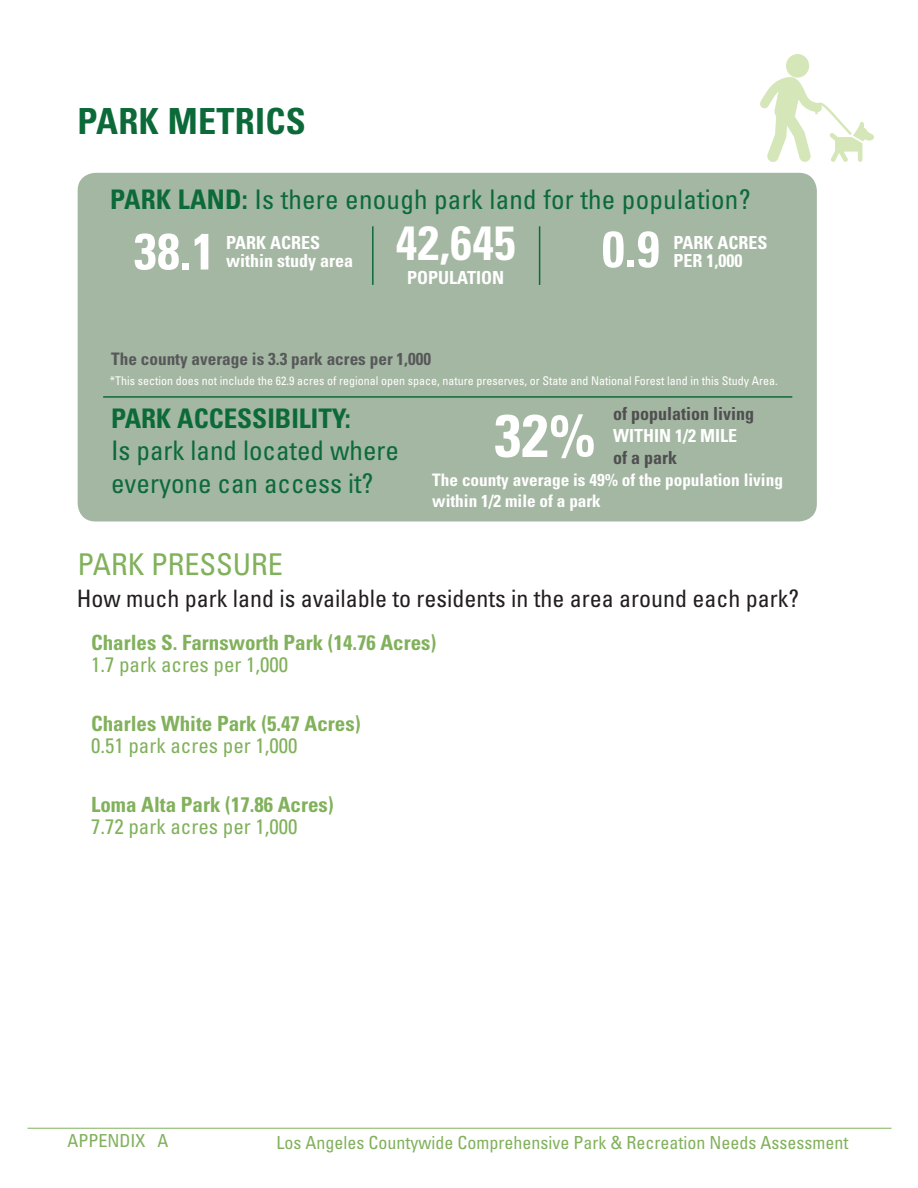
<style>
.page{position:relative;width:918px;height:1188px;background:#fff}
.page>*{position:absolute;margin:0;border:0;box-sizing:border-box;transform-origin:0 0}
.t1{font:700 condensed 60px "Univers LT Std";color:#fff}
.t2{font:700 condensed 51px "Univers LT Std";color:#fff}
.t3{font:700 condensed 48px "Univers LT Std";color:#fff}
.t4{font:700 condensed 36px "Univers LT Std";letter-spacing:.01em;color:#0c6a39}
.t5{font:condensed 30px "Univers LT Std";color:#81b15b}
.t6{font:condensed 27px/32.4px "Univers LT Std";color:#0c6a39}
.t7{font:700 condensed 27px "Univers LT Std";color:#0c6a39}
.t8{font:condensed 24px "Univers LT Std";color:#231f20}
.t9{font:700 condensed 21px "Univers LT Std";color:#81b15b}
.t10{font:condensed 21px "Univers LT Std";color:#81b15b}
.t11{font:700 condensed 18px/18px "Univers LT Std";color:#fff}
.t12{font:condensed 18px "Univers LT Std";color:#81b15b}
.t13{font:700 condensed 18px "Univers LT Std";color:#4f4f51}
.t14{font:condensed 18px "Univers";color:#81b15b}
.t15{font:700 condensed 17.25px/20.7px "Univers LT Std";color:#fff}
.t16{font:700 condensed 17.25px "Univers LT Std";color:#57585a}
.t17{font:condensed 12px "Univers LT Std";color:#fff}
.s1{font-weight:700}
</style>
<div class="page">
<hr style="left:28px;top:1128px;width:864px;height:1px;background:#81b15b">
<div style="left:78px;top:173px;width:739px;height:348px;background:#a4b7a2;border-radius:18px"></div>
<hr style="left:103px;top:396px;width:689px;height:2px;background:#0c6a39">
<div style="left:786px;top:54px;width:23px;height:24px;background:#d5e7b9;border-radius:50%"></div>
<svg style="left:760px;top:77px;width:114px;height:85px"></svg>
<hr style="left:372px;top:226px;width:2px;height:59px;background:#0c6a39">
<hr style="left:539px;top:226px;width:1px;height:59px;background:#0c6a39">
<h3 class="t4" style="left:78px;top:99px;width:230px">PARK METRICS</h3>
<h3 class="t6" style="left:110px;top:183px;width:642px"><span class="s1">PARK LAND:</span> Is there enough park land for the population?</h3>
<h2 class="t2" style="left:134px;top:220px;width:82px">38.1</h2>
<h3 class="t3" style="left:396px;top:213px;width:121px">42,645</h3>
<h2 class="t2" style="left:602px;top:218px;width:59px">0.9</h2>
<h3 class="t11" style="left:226px;top:234px;width:128px">PARK ACRES within study area</h3>
<h3 class="t11" style="left:674px;top:234px;width:94px">PARK ACREs<br>PER 1,000</h3>
<h3 class="t11" style="left:407px;top:268px;width:98px">POPULATION</h3>
<h3 class="t16" style="left:111px;top:348px;width:321px">The county average is 3.3 park acres per 1,000</h3>
<h3 class="t7" style="left:111px;top:402px;width:241px">PARK ACCESSIBILITY:</h3>
<h3 class="t6" style="left:111px;top:434px;width:289px">Is park land located where everyone can access it?</h3>
<p class="t17" style="left:110px;top:373px;width:669px">*This section does not include the 62.9 acres of regional open space, nature preserves, or State and National Forest land in this Study Area.</p>
<h1 class="t1" style="left:494px;top:399px;width:103px">32%</h1>
<h3 class="t13" style="left:613px;top:403px;width:143px">of population living</h3>
<h3 class="t11" style="left:613px;top:427px;width:97px">within 1/2 mile</h3>
<h3 class="t13" style="left:613px;top:446px;width:65px">of a park</h3>
<h3 class="t15" style="left:432px;top:470px;width:352px">The county average is 49% of the population living within 1/2 mile of a park</h3>
<h3 class="t5" style="left:78px;top:546px;width:207px">PARK PRESSURE</h3>
<h3 class="t8" style="left:77px;top:583px;width:724px">How much park land is available to residents in the area around each park?</h3>
<h3 class="t9" style="left:91px;top:629px;width:347px">Charles S. Farnsworth Park (14.76 Acres)</h3>
<h3 class="t10" style="left:91px;top:651px;width:199px">1.7 park acres per 1,000</h3>
<h3 class="t9" style="left:91px;top:710px;width:271px">Charles White Park (5.47 Acres)</h3>
<h3 class="t10" style="left:91px;top:732px;width:208px">0.51 park acres per 1,000</h3>
<h3 class="t9" style="left:91px;top:791px;width:244px">Loma Alta Park (17.86 Acres)</h3>
<h3 class="t10" style="left:91px;top:813px;width:208px">7.72 park acres per 1,000</h3>
<h3 class="t14" style="left:68px;top:1129px;width:103px">APPENDIX A</h3>
<h3 class="t12" style="left:276px;top:1131px;width:573px">Los Angeles Countywide Comprehensive Park &amp; Recreation Needs Assessment</h3>
</div>
